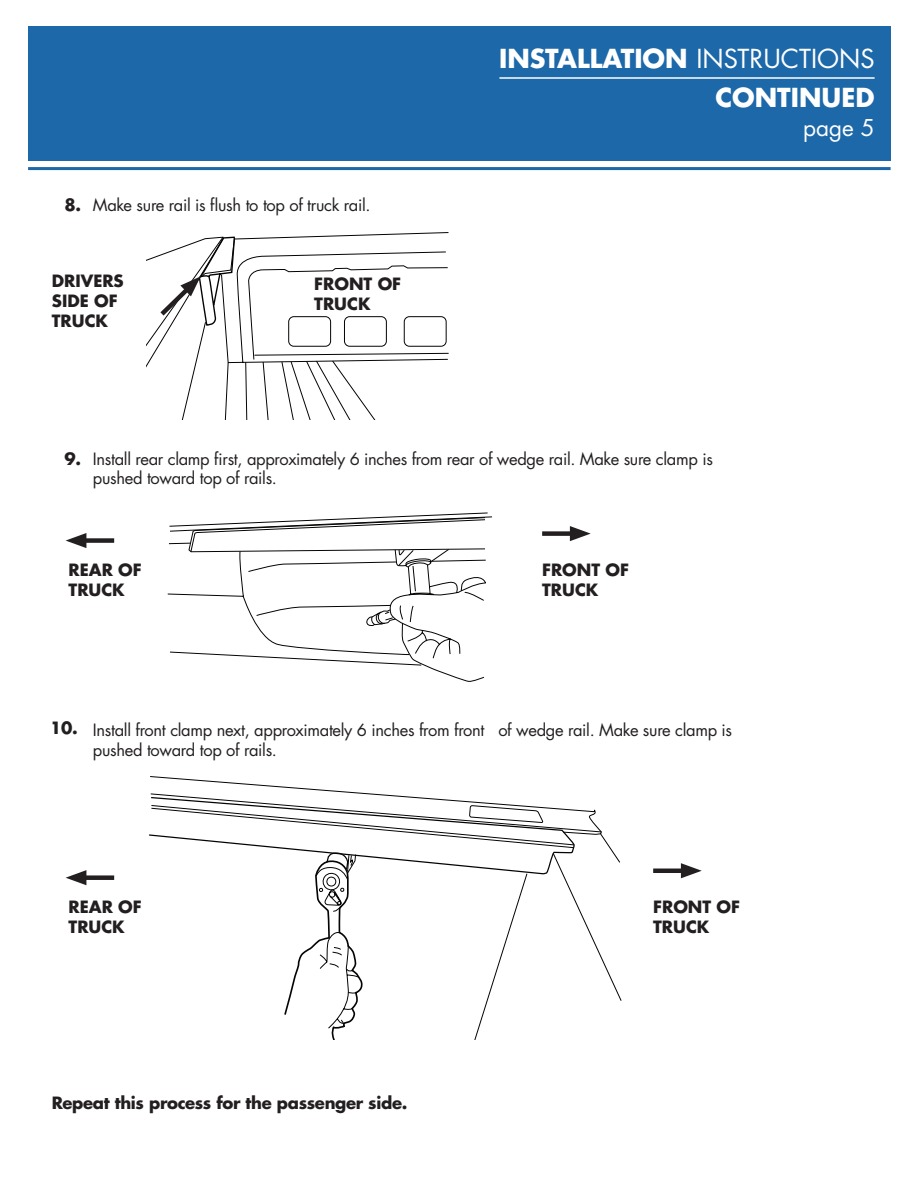
<style>
.page{position:relative;width:918px;height:1188px;background:#fff}
.page>*{position:absolute;margin:0;border:0;box-sizing:border-box;transform-origin:0 0}
.t1{font:700 25.5px "Futura LT Pro";color:#fff}
.t2{font:22.5px "Futura LT Pro";color:#fff}
.t3{font:16.5px/19.8px "Futura LT Pro";letter-spacing:-.02em;color:#231f20}
.Numbered_Bullets{font:700 16.5px/19.8px "Futura LT Pro";color:#231f20}
.Numbered_Bullets-2{font:700 16.5px "Futura LT Pro";letter-spacing:-.02em;color:#231f20}
.s1{font-weight:400}
</style>
<div class="page">
<div style="left:28px;top:26px;width:863px;height:135px;background:#1c68a9"></div>
<hr style="left:28px;top:167px;width:863px;height:3px;background:#1c68a9">
<hr style="left:499px;top:77px;width:376px;height:2px;background:#fff">
<svg style="left:236px;top:232px;width:213px;height:131px"></svg>
<svg style="left:245px;top:265px;width:204px;height:154px"></svg>
<svg style="left:380px;top:513px;width:112px;height:169px"></svg>
<svg style="left:168px;top:517px;width:318px;height:148px"></svg>
<svg style="left:149px;top:776px;width:472px;height:264px"></svg>
<div style="left:78px;top:538px;width:36px;height:5px;background:#231f20"></div>
<svg style="left:66px;top:533px;width:20px;height:15px"></svg>
<div style="left:78px;top:875px;width:36px;height:5px;background:#231f20"></div>
<svg style="left:66px;top:870px;width:20px;height:15px"></svg>
<div style="left:542px;top:531px;width:36px;height:5px;background:#231f20"></div>
<svg style="left:570px;top:526px;width:21px;height:15px"></svg>
<hr style="left:653px;top:869px;width:36px;height:4px;background:#231f20">
<svg style="left:681px;top:863px;width:21px;height:15px"></svg>
<svg style="left:147px;top:236px;width:89px;height:183px"></svg>
<p class="t1" style="left:499px;top:39px;width:377px">INSTALLATION <span class="s1">INSTRUCTIONS</span></p>
<p class="t1" style="left:715px;top:78px;width:161px">CONTINUED</p>
<p class="Numbered_Bullets" style="left:64px;top:194px;width:18px">8.</p>
<p class="t3" style="left:93px;top:194px;width:279px">Make sure rail is flush to top of truck rail.</p>
<p class="Numbered_Bullets" style="left:52px;top:270px;width:73px">DRIVERS<br>SIDE OF<br>TRUCK</p>
<p class="Numbered_Bullets" style="left:314px;top:273px;width:88px">FRONT OF<br>TRUCK</p>
<p class="Numbered_Bullets" style="left:64px;top:448px;width:18px">9.</p>
<p class="t3" style="left:93px;top:449px;width:622px">Install rear clamp first, approximately 6 inches from rear of wedge rail. Make sure clamp is pushed toward top of rails.</p>
<p class="Numbered_Bullets" style="left:69px;top:560px;width:75px">REAR OF<br>TRUCK</p>
<p class="Numbered_Bullets" style="left:542px;top:560px;width:88px">FRONT OF<br>TRUCK</p>
<p class="Numbered_Bullets" style="left:50px;top:717px;width:29px">10.</p>
<p class="t3" style="left:93px;top:720px;width:641px">Install front clamp next, approximately 6 inches from front of wedge rail. Make sure clamp is pushed toward top of rails.</p>
<p class="Numbered_Bullets" style="left:69px;top:897px;width:75px">REAR OF<br>TRUCK</p>
<p class="Numbered_Bullets-2" style="left:52px;top:1090px;width:357px">Repeat this process for the passenger side.</p>
<p class="Numbered_Bullets" style="left:653px;top:897px;width:88px">FRONT OF<br>TRUCK</p>
<p class="t2" style="left:803px;top:112px;width:73px">page 5</p>
</div>
